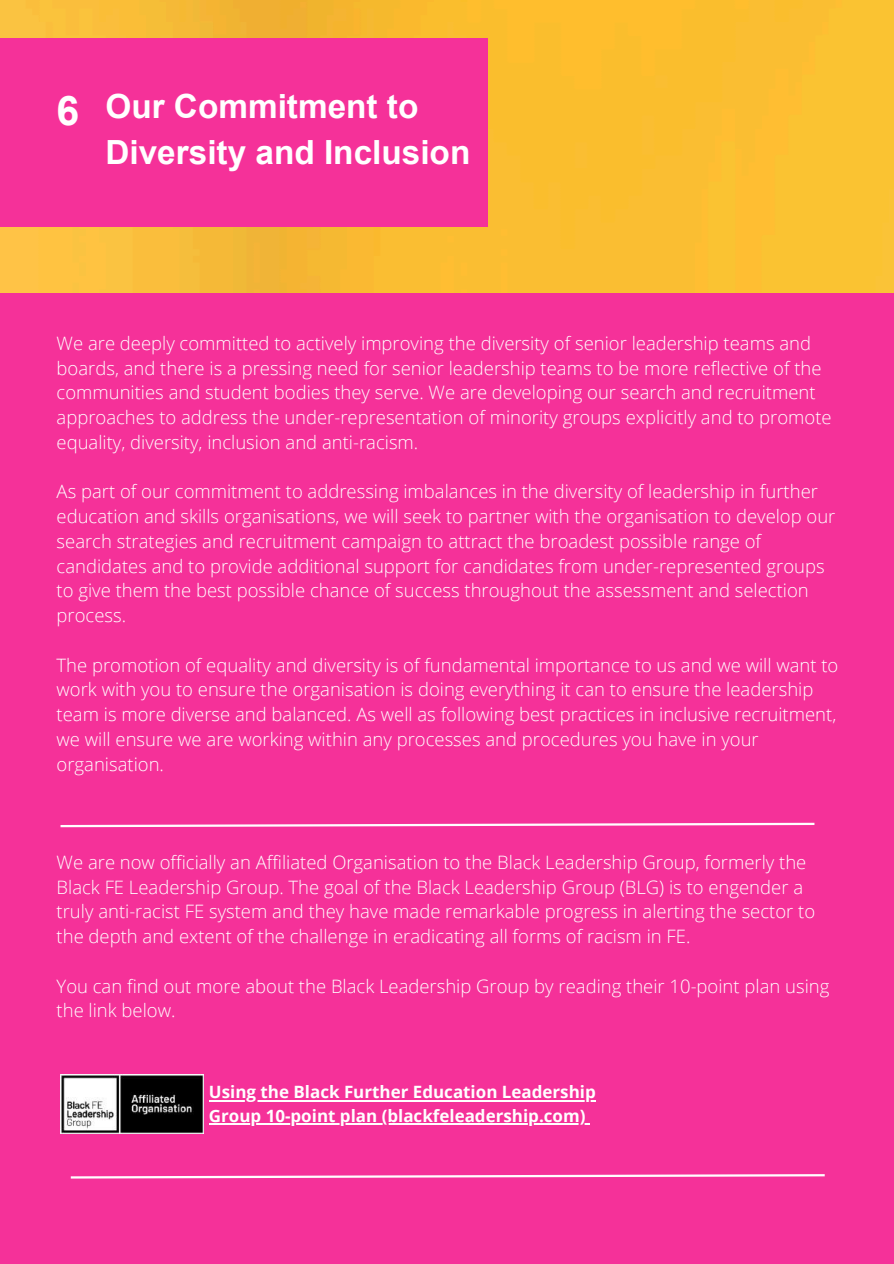
<style>
.page{position:relative;width:894px;height:1264px;background:#fff}
.page>*{position:absolute;margin:0;border:0;box-sizing:border-box;transform-origin:0 0}
.t1{font:700 33.3px/46.2px "Arial";color:#fff}
.t2{font:300 18.45px/24.8px "Open Sans";color:#fff}
.t3{font:700 16.95px/23.1px "Open Sans";color:#fff}
.s1{font-size:40.8px}
</style>
<div class="page">
<div style="left:0;top:0;width:893px;height:1263px;background:#f53199"></div>
<img style="left:0;top:0;width:893px;height:293px">
<div style="left:0;top:38px;width:487px;height:188px;background:#f53199"></div>
<img style="left:60px;top:1074px;width:143px;height:59px">
<svg style="left:60px;top:822px;width:755px;height:6px"></svg>
<svg style="left:70px;top:1174px;width:755px;height:5px"></svg>
<hr style="left:209px;top:1100px;width:386px;height:1px;background:#fff">
<hr style="left:209px;top:1123px;width:376px;height:1px;background:#fff">
<h1 class="t1" style="left:105px;top:83px;width:366px;text-indent:-49px"><span class="s1">6</span> Our Commitment to<br>Diversity and Inclusion</h1>
<p class="t2" style="left:57px;top:330px;width:776px">We are deeply committed to actively improving the diversity of senior leadership teams and boards, and there is a pressing need for senior leadership teams to be more reflective of the communities and student bodies they serve. We are developing our search and recruitment approaches to address the under-representation of minority groups explicitly and to promote equality, diversity, inclusion and anti-racism.</p>
<p class="t2" style="left:57px;top:479px;width:780px">As part of our commitment to addressing imbalances in the diversity of leadership in further education and skills organisations, we will seek to partner with the organisation to develop our search strategies and recruitment campaign to attract the broadest possible range of candidates and to provide additional support for candidates from under-represented groups to give them the best possible chance of success throughout the assessment and selection process.</p>
<p class="t2" style="left:57px;top:652px;width:783px">The promotion of equality and diversity is of fundamental importance to us and we will want to work with you to ensure the organisation is doing everything it can to ensure the leadership team is more diverse and balanced. As well as following best practices in inclusive recruitment, we will ensure we are working within any processes and procedures you have in your organisation.</p>
<p class="t2" style="left:57px;top:849px;width:759px">We are now officially an Affiliated Organisation to the Black Leadership Group, formerly the Black FE Leadership Group. The goal of the Black Leadership Group (BLG) is to engender a truly anti-racist FE system and they have made remarkable progress in alerting the sector to the depth and extent of the challenge in eradicating all forms of racism in FE.</p>
<p class="t2" style="left:57px;top:973px;width:774px">You can find out more about the Black Leadership Group by reading their 10-point plan using the link below.</p>
<p class="t3" style="left:209px;top:1080px;width:388px">Using the Black Further Education Leadership<br>Group 10-point plan (blackfeleadership.com)</p>
</div>
